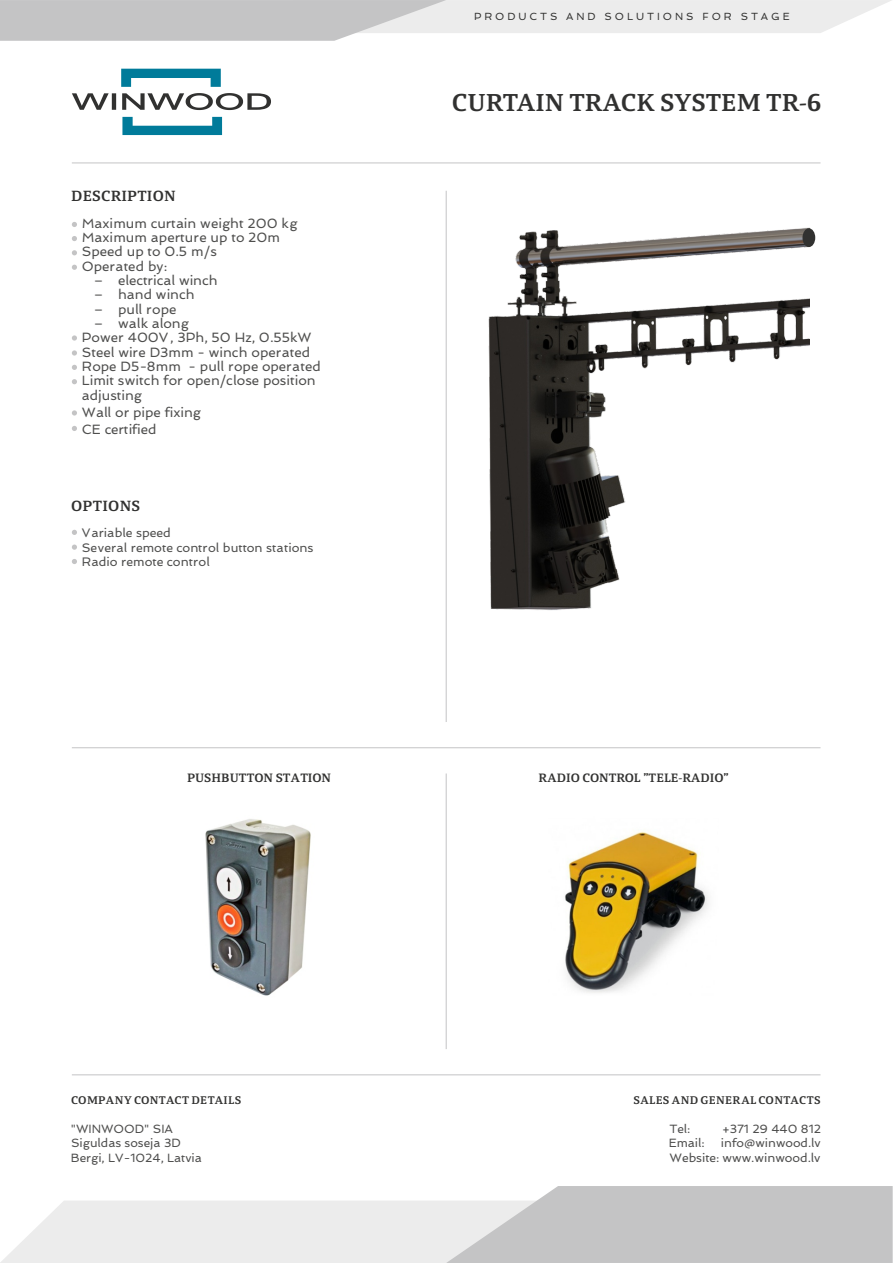
<style>
.page{position:relative;width:893px;height:1263px;background:#fff}
.page>*{position:absolute;margin:0;border:0;box-sizing:border-box;transform-origin:0 0}
.t1{font:600 26.4px "Calicanto";color:#313130}
.t2{font:600 15.9px "Calicanto";letter-spacing:.01em;color:#313130}
.t3{font:13.5px/14.2px "Spinnaker";color:#4e4e4d}
.t4{font:600 13.05px "Calicanto";color:#313130}
.t5{font:12.3px/14.4px "Spinnaker";color:#4e4e4d}
.t6{font:12.15px "Spinnaker";color:#4e4e4d}
.t7{font:12px/14.4px "Spinnaker";color:#4e4e4d}
.t8{font:600 12px "Calicanto";letter-spacing:.03em;color:#313130}
.t9{font:10.35px "Spinnaker";color:#313130}
</style>
<div class="page">
<svg style="left:0;top:1186px;width:893px;height:77px;background:#ddd"></svg>
<hr style="left:72px;top:1074px;width:748px;height:1px;background:#c4c4c5">
<hr style="left:72px;top:163px;width:748px;height:1px;background:#c4c4c5">
<svg style="left:0;top:0;width:892px;height:41px"></svg>
<svg style="left:72px;top:93px;width:199px;height:17px"></svg>
<svg style="left:122px;top:117px;width:100px;height:18px"></svg>
<svg style="left:121px;top:69px;width:100px;height:18px"></svg>
<hr style="left:72px;top:747px;width:748px;height:1px;background:#c4c4c5">
<hr style="left:446px;top:191px;width:1px;height:531px;background:#c4c4c5">
<svg style="left:72px;top:222px;width:5px;height:5px"></svg>
<svg style="left:72px;top:236px;width:5px;height:5px"></svg>
<svg style="left:72px;top:250px;width:5px;height:5px"></svg>
<svg style="left:72px;top:265px;width:5px;height:5px"></svg>
<svg style="left:72px;top:335px;width:5px;height:6px"></svg>
<svg style="left:72px;top:350px;width:5px;height:6px"></svg>
<svg style="left:72px;top:365px;width:5px;height:5px"></svg>
<svg style="left:72px;top:379px;width:5px;height:5px"></svg>
<svg style="left:72px;top:410px;width:5px;height:6px"></svg>
<svg style="left:72px;top:426px;width:5px;height:5px"></svg>
<svg style="left:72px;top:530px;width:5px;height:5px"></svg>
<svg style="left:72px;top:544px;width:5px;height:6px"></svg>
<svg style="left:72px;top:559px;width:5px;height:5px"></svg>
<hr style="left:446px;top:773px;width:1px;height:276px;background:#c4c4c5">
<img style="left:565px;top:831px;width:143px;height:162px">
<img style="left:205px;top:819px;width:106px;height:177px">
<img style="left:488px;top:227px;width:321px;height:383px">
<div style="left:802px;top:228px;width:13px;height:19px;background:#313130;border-radius:50%"></div>
<p class="t9" style="left:474px;top:10px;width:317px">P R O D U C T S A N D S O L U T I O N S F O R S T A G E</p>
<p class="t2" style="left:71px;top:186px;width:106px">DESCRIPTION</p>
<p class="t3" style="left:82px;top:216px;width:217px">Maximum curtain weight 200 kg<br>Maximum aperture up to 20m<br>Speed up to 0.5 m/s<br>Operated by:</p>
<p class="t3" style="left:93px;top:273px;width:126px">– electrical winch</p>
<p class="t3" style="left:93px;top:287px;width:103px">– hand winch</p>
<p class="t3" style="left:93px;top:302px;width:85px">– pull rope</p>
<p class="t3" style="left:82px;top:316px;width:240px;text-indent:12px">– walk along<br>Power 400V, 3Ph, 50 Hz, 0.55kW<br>Steel wire D3mm - winch operated<br>Rope D5-8mm - pull rope operated<br>Limit switch for open/close position adjusting</p>
<p class="t3" style="left:82px;top:403px;width:121px;line-height:17px">Wall or pipe fixing<br>CE certified</p>
<p class="t2" style="left:71px;top:496px;width:71px">OPTIONS</p>
<p class="t5" style="left:82px;top:526px;width:233px">Variable speed<br>Several remote control button stations<br>Radio remote control</p>
<h1 class="t1" style="left:452px;top:87px;width:371px">CURTAIN TRACK SYSTEM TR-6</h1>
<p class="t4" style="left:187px;top:770px;width:146px">PUSHBUTTON STATION</p>
<p class="t4" style="left:539px;top:770px;width:192px">RADIO CONTROL ”TELE-RADIO”</p>
<p class="t8" style="left:71px;top:1093px;width:172px">COMPANY CONTACT DETAILS</p>
<p class="t7" style="left:71px;top:1121px;width:133px">"WINWOOD" SIA<br>Siguldas soseja 3D<br>Bergi, LV-1024, Latvia</p>
<p class="t8" style="left:633px;top:1093px;width:189px">SALES AND GENERAL CONTACTS</p>
<p class="t7" style="left:669px;top:1121px;width:37px">Tel:<br>Email:</p>
<p class="t6" style="left:669px;top:1150px;width:153px">Website: www.winwood.lv</p>
<p class="t7" style="left:721px;top:1121px;width:102px">+371 29 440 812 info@winwood.lv</p>
</div>
